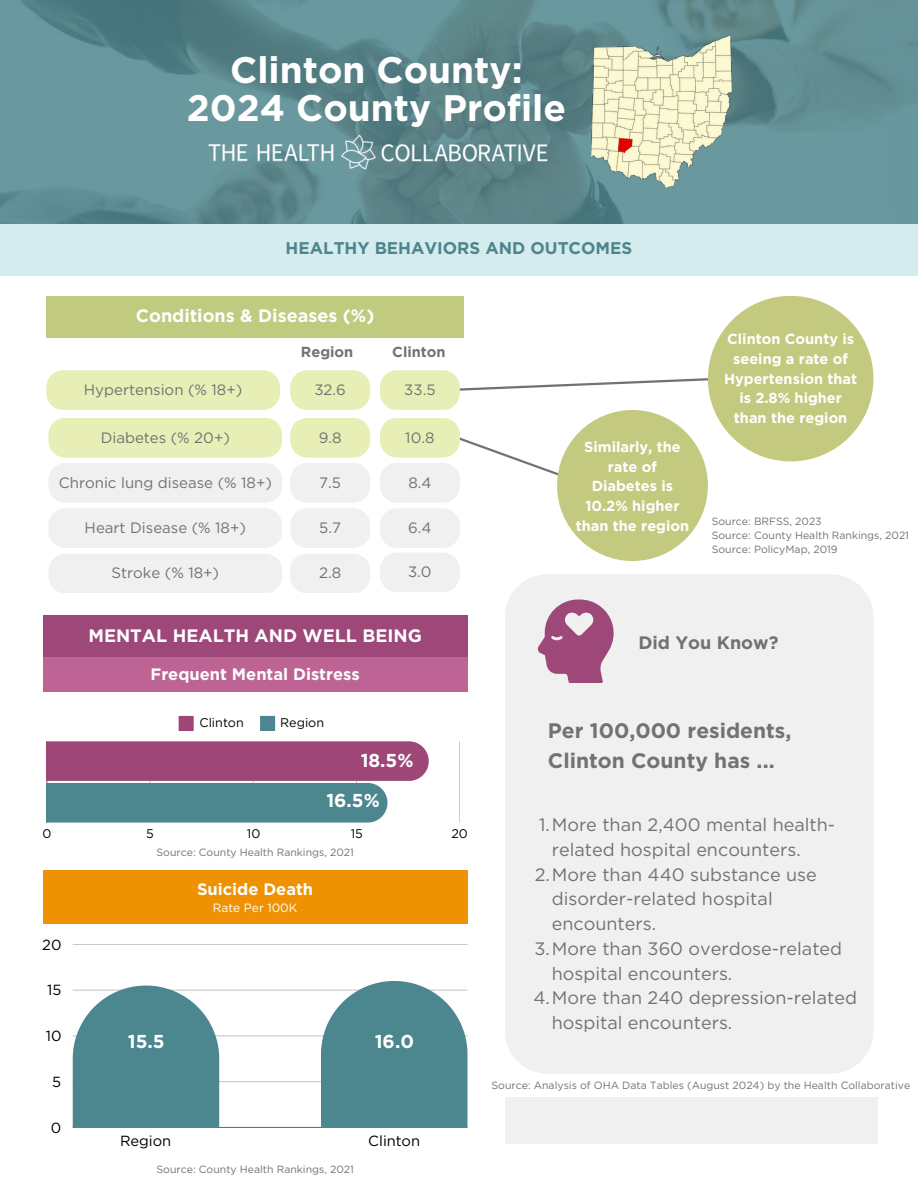
<style>
.page{position:relative;width:918px;height:1188px;background:#fff}
.page>*{position:absolute;margin:0;border:0;box-sizing:border-box;transform-origin:0 0}
.t1{font:700 36.9px/38.2px "Gotham";color:#fff;text-align:center}
.t2{font:700 21px/29.2px "Gotham";color:#717271}
.t3{font:700 18.75px "Gotham";color:#fff}
.t4{font:18px/24.8px "Gotham";color:#717271}
.t5{font:700 18px "Gotham";color:#fff}
.t6{font:700 18px "Gotham";color:#717271}
.t7{font:700 16.95px "Gotham";color:#4e858d}
.t8{font:700 16.5px "Gotham";color:#fff}
.t9{font:15px "Gotham";color:#717271}
.t10{font:14.7px "Gotham";color:#000}
.t11{font:700 14.55px/19.8px "Gotham";color:#fff;text-align:center}
.t12{font:700 14.55px "Gotham";color:#717271}
.t13{font:12.6px "Gotham";color:#000}
.t14{font:12px "Gotham";color:#fff}
.t15{font:10.5px "Gotham";color:#717271}
</style>
<div class="page">
<div style="left:0;top:224px;width:918px;height:51px;background:#d5ecef"></div>
<img style="left:0;top:0;width:918px;height:224px">
<img style="left:592px;top:36px;width:139px;height:152px">
<img style="left:196px;top:131px;width:361px;height:45px">
<svg style="left:456px;top:376px;width:253px;height:16px"></svg>
<div style="left:708px;top:296px;width:165px;height:165px;background:#c3ca7f;border-radius:50%"></div>
<div style="left:43px;top:616px;width:424px;height:41px;background:#9d4878"></div>
<svg style="left:179px;top:716px;width:15px;height:15px"></svg>
<svg style="left:260px;top:716px;width:15px;height:15px"></svg>
<hr style="left:459px;top:741px;width:1px;height:82px;background:#ccc">
<svg style="left:47px;top:741px;width:382px;height:82px;background:#84738e"></svg>
<div style="left:43px;top:657px;width:424px;height:34px;background:#bd6495"></div>
<div style="left:43px;top:870px;width:424px;height:53px;background:#ee9103"></div>
<hr style="left:73px;top:1127px;width:394px;height:1px;background:#000;opacity:.6">
<hr style="left:73px;top:1081px;width:394px;height:1px;background:#cacaca">
<hr style="left:73px;top:1036px;width:394px;height:1px;background:#e6e6e6">
<hr style="left:73px;top:990px;width:394px;height:1px;background:#d7d7d7">
<hr style="left:73px;top:944px;width:394px;height:1px;background:#c9c9c9">
<svg style="left:73px;top:986px;width:146px;height:141px;background:#5e929a"></svg>
<svg style="left:321px;top:981px;width:146px;height:146px;background:#5e929a"></svg>
<div style="left:505px;top:574px;width:368px;height:500px;background:#f0f0f0"></div>
<div style="left:46px;top:296px;width:418px;height:41px;background:#c1cb80"></div>
<svg style="left:459px;top:428px;width:124px;height:49px"></svg>
<div style="left:557px;top:410px;width:151px;height:151px;background:#c3ca7f;border-radius:50%"></div>
<div style="left:380px;top:370px;width:80px;height:40px;background:#e7efb6;border-radius:17px"></div>
<div style="left:290px;top:370px;width:80px;height:40px;background:#e7efb6;border-radius:17px"></div>
<div style="left:46px;top:370px;width:234px;height:40px;background:#e7efb6;border-radius:17px"></div>
<div style="left:290px;top:508px;width:80px;height:40px;background:#f0f0f0;border-radius:17px"></div>
<div style="left:380px;top:463px;width:80px;height:40px;background:#f0f0f0;border-radius:17px"></div>
<div style="left:48px;top:508px;width:234px;height:40px;background:#f0f0f0;border-radius:17px"></div>
<div style="left:290px;top:418px;width:80px;height:40px;background:#e7efb6;border-radius:17px"></div>
<div style="left:380px;top:418px;width:80px;height:40px;background:#e7efb6;border-radius:17px"></div>
<div style="left:48px;top:418px;width:234px;height:40px;background:#e7efb6;border-radius:17px"></div>
<div style="left:290px;top:554px;width:80px;height:39px;background:#f0f0f0;border-radius:17px"></div>
<div style="left:380px;top:553px;width:80px;height:39px;background:#f0f0f0;border-radius:17px"></div>
<div style="left:48px;top:554px;width:234px;height:39px;background:#f0f0f0;border-radius:17px"></div>
<div style="left:290px;top:463px;width:80px;height:40px;background:#f0f0f0;border-radius:17px"></div>
<div style="left:380px;top:508px;width:80px;height:40px;background:#f0f0f0;border-radius:17px"></div>
<div style="left:48px;top:463px;width:234px;height:40px;background:#f0f0f0;border-radius:17px"></div>
<svg style="left:538px;top:600px;width:77px;height:83px"></svg>
<div style="left:505px;top:1098px;width:372px;height:46px;background:#f0f0f0"></div>
<p class="t1" style="left:187px;top:51px;width:381px">Clinton County:<br>2024 County Profile</p>
<p class="t7" style="left:286px;top:238px;width:348px">HEALTHY BEHAVIORS AND OUTCOMES</p>
<h4 class="t5" style="left:136px;top:304px;width:240px">Conditions &amp; Diseases (%)</h4>
<p class="t12" style="left:301px;top:343px;width:54px">Region</p>
<p class="t12" style="left:392px;top:343px;width:55px">Clinton</p>
<p class="t9" style="left:84px;top:381px;width:160px">Hypertension (% 18+)</p>
<p class="t9" style="left:314px;top:381px;width:33px">32.6</p>
<p class="t9" style="left:404px;top:381px;width:33px">33.5</p>
<p class="t9" style="left:101px;top:428px;width:131px">Diabetes (% 20+)</p>
<p class="t9" style="left:319px;top:428px;width:24px">9.8</p>
<p class="t9" style="left:405px;top:428px;width:31px">10.8</p>
<p class="t9" style="left:59px;top:473px;width:215px">Chronic lung disease (% 18+)</p>
<p class="t9" style="left:85px;top:519px;width:163px">Heart Disease (% 18+)</p>
<p class="t9" style="left:319px;top:473px;width:23px">7.5</p>
<p class="t9" style="left:319px;top:519px;width:23px">5.7</p>
<p class="t9" style="left:408px;top:473px;width:25px">8.4</p>
<p class="t9" style="left:408px;top:519px;width:25px">6.4</p>
<p class="t9" style="left:112px;top:564px;width:109px">Stroke (% 18+)</p>
<p class="t9" style="left:319px;top:564px;width:24px">2.8</p>
<p class="t9" style="left:408px;top:563px;width:25px">3.0</p>
<h1 class="t5" style="left:88px;top:624px;width:335px">MENTAL HEALTH AND WELL BEING</h1>
<p class="t8" style="left:151px;top:664px;width:211px">Frequent Mental Distress</p>
<p class="t13" style="left:199px;top:715px;width:46px">Clinton</p>
<p class="t13" style="left:280px;top:715px;width:45px">Region</p>
<p class="t3" style="left:361px;top:749px;width:54px">18.5%</p>
<p class="t3" style="left:326px;top:789px;width:55px">16.5%</p>
<p class="t13" style="left:42px;top:826px;width:10px">0</p>
<p class="t13" style="left:146px;top:826px;width:9px">5</p>
<p class="t13" style="left:247px;top:826px;width:15px">10</p>
<p class="t13" style="left:351px;top:826px;width:14px">15</p>
<p class="t13" style="left:451px;top:826px;width:18px">20</p>
<h4 class="t15" style="left:157px;top:847px;width:199px">Source: County Health Rankings, 2021</h4>
<p class="t10" style="left:42px;top:935px;width:21px">20</p>
<p class="t10" style="left:47px;top:981px;width:16px">15</p>
<p class="t10" style="left:46px;top:1027px;width:17px">10</p>
<p class="t10" style="left:52px;top:1073px;width:10px">5</p>
<p class="t10" style="left:51px;top:1118px;width:12px">0</p>
<p class="t8" style="left:197px;top:879px;width:118px">Suicide Death</p>
<h3 class="t14" style="left:213px;top:900px;width:86px">Rate Per 100K</h3>
<p class="t3" style="left:128px;top:1030px;width:38px">15.5</p>
<p class="t3" style="left:375px;top:1030px;width:41px">16.0</p>
<p class="t10" style="left:120px;top:1132px;width:53px">Region</p>
<p class="t10" style="left:368px;top:1132px;width:53px">Clinton</p>
<h4 class="t15" style="left:157px;top:1164px;width:199px">Source: County Health Rankings, 2021</h4>
<h2 class="t11" style="left:576px;top:437px;width:115px">Similarly, the rate of<br>Diabetes is<br>10.2% higher than the region</h2>
<p class="t11" style="left:724px;top:329px;width:135px">Clinton County is seeing a rate of<br>Hypertension that is 2.8% higher than the region</p>
<h3 class="t15" style="left:712px;top:517px;width:112px">Source: BRFSS, 2023</h3>
<h6 class="t15" style="left:712px;top:531px;width:199px">Source: County Health Rankings, 2021</h6>
<p class="t15" style="left:712px;top:545px;width:128px">Source: PolicyMap, 2019</p>
<p class="t6" style="left:638px;top:632px;width:142px">Did You Know?</p>
<p class="t2" style="left:548px;top:716px;width:245px">Per 100,000 residents,<br>Clinton County has ...</p>
<p class="t4" style="left:552px;top:812px;width:285px;text-indent:-13px">1.More than 2,400 mental health&shy;related hospital encounters.</p>
<p class="t4" style="left:552px;top:862px;width:267px;text-indent:-17px">2.More than 440 substance use disorder-related hospital encounters.</p>
<p class="t4" style="left:552px;top:936px;width:292px;text-indent:-17px">3.More than 360 overdose-related hospital encounters.</p>
<h4 class="t4" style="left:552px;top:986px;width:307px;text-indent:-18px">4.More than 240 depression-related hospital encounters.</h4>
<p class="t15" style="left:492px;top:1080px;width:420px">Source: Analysis of OHA Data Tables (August 2024) by the Health Collaborative</p>
</div>
